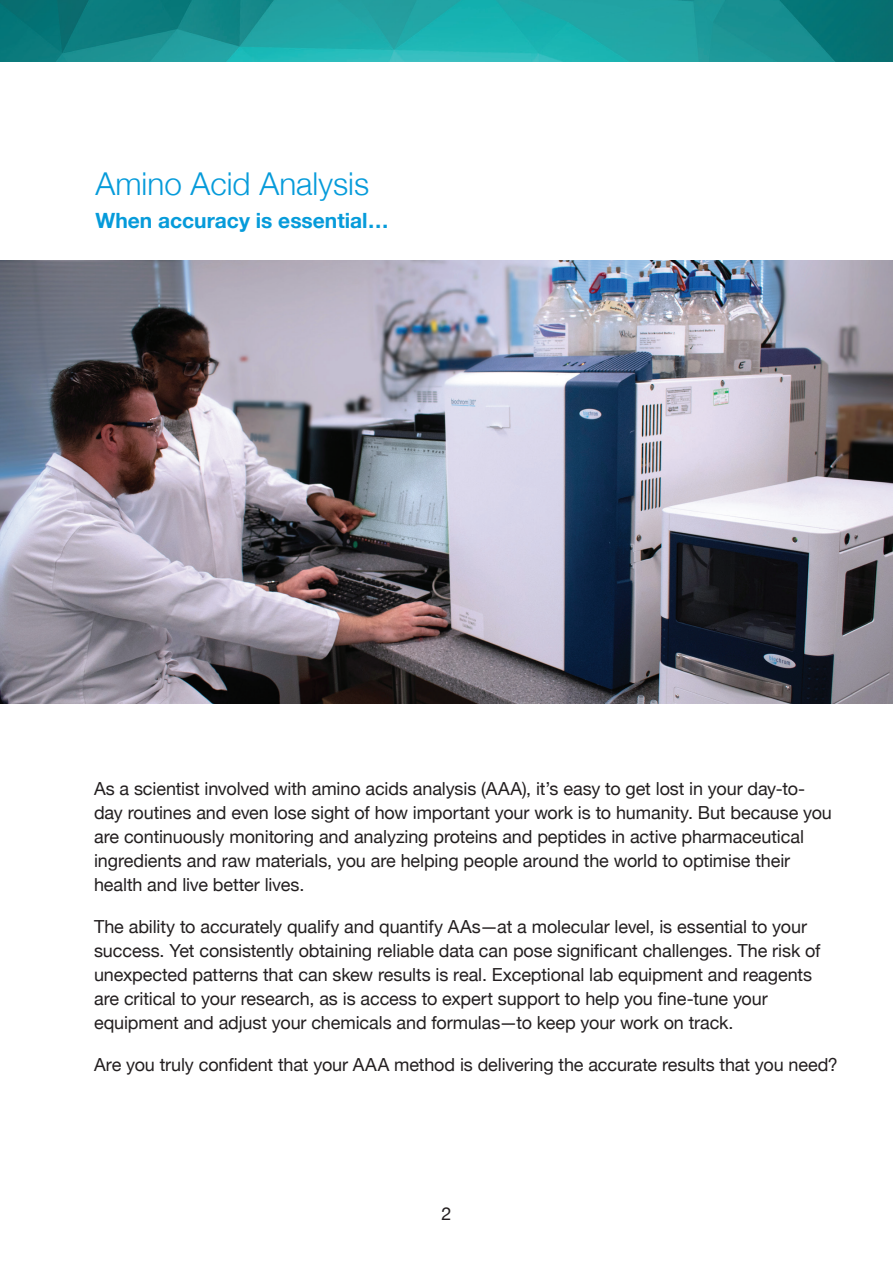
<style>
.page{position:relative;width:893px;height:1263px;background:#fff}
.page>*{position:absolute;margin:0;border:0;box-sizing:border-box;transform-origin:0 0}
.t1{font:300 31.5px "Helvetica Neue";color:#069bda}
.t2{font:700 21px "Helvetica Neue";color:#069bda}
.t3{font:18px/24px "Helvetica Neue";letter-spacing:-.005em;color:#231f20}
</style>
<div class="page">
<img style="left:0;top:261px;width:893px;height:442px">
<img style="left:0;top:0;width:893px;height:62px">
<h1 class="t1" style="left:96px;top:158px;width:275px">Amino Acid Analysis</h1>
<p class="t2" style="left:96px;top:204px;width:295px">When accuracy is essential…</p>
<p class="t3" style="left:94px;top:778px;width:739px">As a scientist involved with amino acids analysis (AAA), it’s easy to get lost in your day-to&shy;day routines and even lose sight of how important your work is to humanity. But because you are continuously monitoring and analyzing proteins and peptides in active pharmaceutical ingredients and raw materials, you are helping people around the world to optimise their health and live better lives.</p>
<p class="t3" style="left:94px;top:916px;width:728px">The ability to accurately qualify and quantify AAs—at a molecular level, is essential to your success. Yet consistently obtaining reliable data can pose significant challenges. The risk of unexpected patterns that can skew results is real. Exceptional lab equipment and reagents are critical to your research, as is access to expert support to help you fine-tune your equipment and adjust your chemicals and formulas—to keep your work on track.</p>
<p class="t3" style="left:94px;top:1054px;width:745px">Are you truly confident that your AAA method is delivering the accurate results that you need?</p>
<p class="t3" style="left:441px;top:1203px;width:12px">2</p>
</div>
